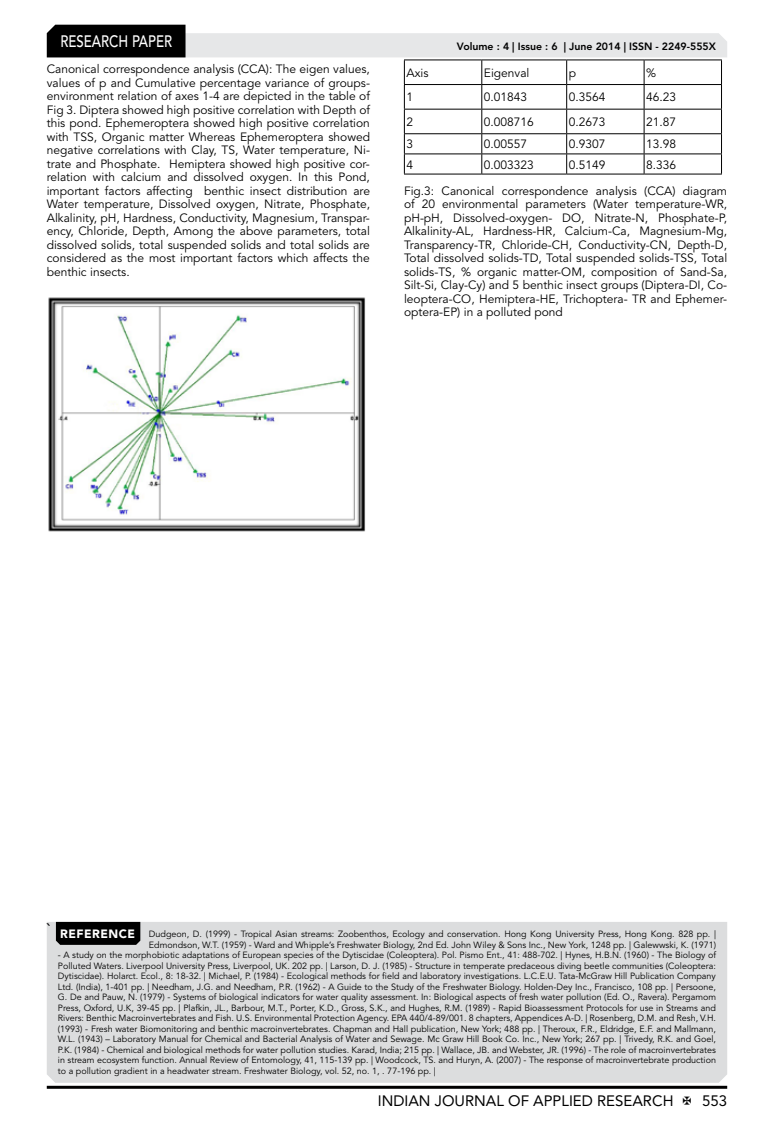
<style>
.page{position:relative;width:774px;height:1136px;background:#fff}
.page>*{position:absolute;margin:0;border:0;box-sizing:border-box;transform-origin:0 0}
.t1{font:500 16.5px "Avenir LT Std";color:#fff;scale:.8 1}
.t2{font:15px "Avenir LT Std";color:#000}
.t3{font:12px/13.5px "Avenir LT Std";color:#000;text-align:justify}
.t4{font:800 10.5px "Avenir LT Std";color:#000}
.t5{font:9px/10.5px "Avenir LT Std";color:#000;text-align:right}
.s1{font-weight:900;font-size:12px;color:#fff}
</style>
<div class="page">
<hr style="left:47px;top:1085px;width:680px;height:3px;background:#000">
<div style="left:47px;top:921px;width:680px;height:161px;background:#dcddde"></div>
<div style="left:56px;top:921px;width:84px;height:23px;background:#000"></div>
<img style="left:48px;top:297px;width:318px;height:235px">
<svg style="left:47px;top:25px;width:680px;height:149px"></svg>
<hr style="left:404px;top:174px;width:78px;height:1px;background:#000">
<hr style="left:482px;top:174px;width:85px;height:1px;background:#000">
<hr style="left:567px;top:174px;width:77px;height:1px;background:#000">
<hr style="left:644px;top:174px;width:78px;height:1px;background:#000">
<h1 class="t1" style="left:60px;top:32px;width:139px">RESEARCH PAPER</h1>
<p class="t4" style="left:457px;top:41px;width:261px">Volume : 4 | Issue : 6 | June 2014 | ISSN - 2249-555X</p>
<p class="t3" style="left:47px;top:62px;width:325px">Canonical correspondence analysis (CCA): The eigen values, values of p and Cumulative percentage variance of groups&shy;environment relation of axes 1-4 are depicted in the table of Fig 3. Diptera showed high positive correlation with Depth of this pond. Ephemeroptera showed high positive correlation with TSS, Organic matter Whereas Ephemeroptera showed negative correlations with Clay, TS, Water temperature, Ni&shy;trate and Phosphate. Hemiptera showed high positive cor&shy;relation with calcium and dissolved oxygen. In this Pond, important factors affecting benthic insect distribution are Water temperature, Dissolved oxygen, Nitrate, Phosphate, Alkalinity, pH, Hardness, Conductivity, Magnesium, Transpar&shy;ency, Chloride, Depth, Among the above parameters, total dissolved solids, total suspended solids and total solids are considered as the most important factors which affects the benthic insects.</p>
<h3 class="t3" style="left:406px;top:66px;width:24px">Axis</h3>
<h3 class="t3" style="left:484px;top:66px;width:47px">Eigenval</h3>
<h3 class="t3" style="left:569px;top:66px;width:9px">p</h3>
<h3 class="t3" style="left:646px;top:66px;width:11px">%</h3>
<h3 class="t3" style="left:406px;top:91px;width:8px">1</h3>
<h3 class="t3" style="left:484px;top:91px;width:45px">0.01843</h3>
<h3 class="t3" style="left:569px;top:91px;width:38px">0.3564</h3>
<h3 class="t3" style="left:646px;top:91px;width:32px">46.23</h3>
<h3 class="t3" style="left:406px;top:115px;width:8px">2</h3>
<h3 class="t3" style="left:484px;top:115px;width:52px">0.008716</h3>
<h3 class="t3" style="left:569px;top:115px;width:38px">0.2673</h3>
<h3 class="t3" style="left:646px;top:115px;width:32px">21.87</h3>
<h3 class="t3" style="left:406px;top:138px;width:8px">3</h3>
<h3 class="t3" style="left:484px;top:138px;width:45px">0.00557</h3>
<h3 class="t3" style="left:569px;top:138px;width:38px">0.9307</h3>
<h3 class="t3" style="left:646px;top:138px;width:32px">13.98</h3>
<h3 class="t3" style="left:406px;top:158px;width:8px">4</h3>
<h3 class="t3" style="left:484px;top:158px;width:52px">0.003323</h3>
<h3 class="t3" style="left:569px;top:158px;width:38px">0.5149</h3>
<h3 class="t3" style="left:404px;top:152px;width:325px;line-height:26.1px;text-indent:242px">8.336<br>Fig.3: Canonical correspondence analysis (CCA) diagram</h3>
<p class="t3" style="left:404px;top:197px;width:325px">of 20 environmental parameters (Water temperature-WR, pH-pH, Dissolved-oxygen- DO, Nitrate-N, Phosphate-P, Alkalinity-AL, Hardness-HR, Calcium-Ca, Magnesium-Mg, Transparency-TR, Chloride-CH, Conductivity-CN, Depth-D, Total dissolved solids-TD, Total suspended solids-TSS, Total solids-TS, % organic matter-OM, composition of Sand-Sa, Silt-Si, Clay-Cy) and 5 benthic insect groups (Diptera-DI, Co&shy;leoptera-CO, Hemiptera-HE, Trichoptera- TR and Ephemer&shy;optera-EP) in a polluted pond</p>
<p class="t5" style="left:47px;top:929px;width:671px"><sup>`</sup> <span class="s1">REFERENCE</span> Dudgeon, D. (1999) - Tropical Asian streams: Zoobenthos, Ecology and conservation. Hong Kong University Press, Hong Kong. 828 pp. |<br>Edmondson, W.T. (1959) - Ward and Whipple’s Freshwater Biology, 2nd Ed. John Wiley &amp; Sons Inc., New York, 1248 pp. | Galewwski, K. (1971)</p>
<p class="t5" style="left:58px;top:950px;width:660px;text-align:justify">- A study on the morphobiotic adaptations of European species of the Dytiscidae (Coleoptera). Pol. Pismo Ent., 41: 488-702. | Hynes, H.B.N. (1960) - The Biology of Polluted Waters. Liverpool University Press, Liverpool, UK. 202 pp. | Larson, D. J. (1985) - Structure in temperate predaceous diving beetle communities (Coleoptera:<br>Dytiscidae). Holarct. Ecol., 8: 18-32. | Michael, P. (1984) - Ecological methods for field and laboratory investigations. L.C.E.U. Tata-McGraw Hill Publication Company Ltd. (India), 1-401 pp. | Needham, J.G. and Needham, P.R. (1962) - A Guide to the Study of the Freshwater Biology. Holden-Dey Inc., Francisco, 108 pp. | Persoone, G. De and Pauw, N. (1979) - Systems of biological indicators for water quality assessment. In: Biological aspects of fresh water pollution (Ed. O., Ravera). Pergamom Press, Oxford, U.K, 39-45 pp. | Plafkin, JL., Barbour, M.T., Porter, K.D., Gross, S.K., and Hughes, R.M. (1989) - Rapid Bioassessment Protocols for use in Streams and Rivers: Benthic Macroinvertebrates and Fish. U.S. Environmental Protection Agency. EPA 440/4-89/001. 8 chapters, Appendices A-D. | Rosenberg, D.M. and Resh, V.H. (1993) - Fresh water Biomonitoring and benthic macroinvertebrates. Chapman and Hall publication, New York; 488 pp. | Theroux, F.R., Eldridge, E.F. and Mallmann, W.L. (1943) – Laboratory Manual for Chemical and Bacterial Analysis of Water and Sewage. Mc Graw Hill Book Co. Inc., New York; 267 pp. | Trivedy, R.K. and Goel, P.K. (1984) - Chemical and biological methods for water pollution studies. Karad, India; 215 pp. | Wallace, JB. and Webster, JR. (1996) - The role of macroinvertebrates in stream ecosystem function. Annual Review of Entomology, 41, 115-139 pp. | Woodcock, TS. and Huryn, A. (2007) - The response of macroinvertebrate production to a pollution gradient in a headwater stream. Freshwater Biology, vol. 52, no. 1, . 77-196 pp. |</p>
<h2 class="t2" style="left:378px;top:1091px;width:297px">INDIAN JOURNAL OF APPLIED RESEARCH</h2>
<h2 class="t2" style="left:702px;top:1091px;width:27px">553</h2>
</div>
